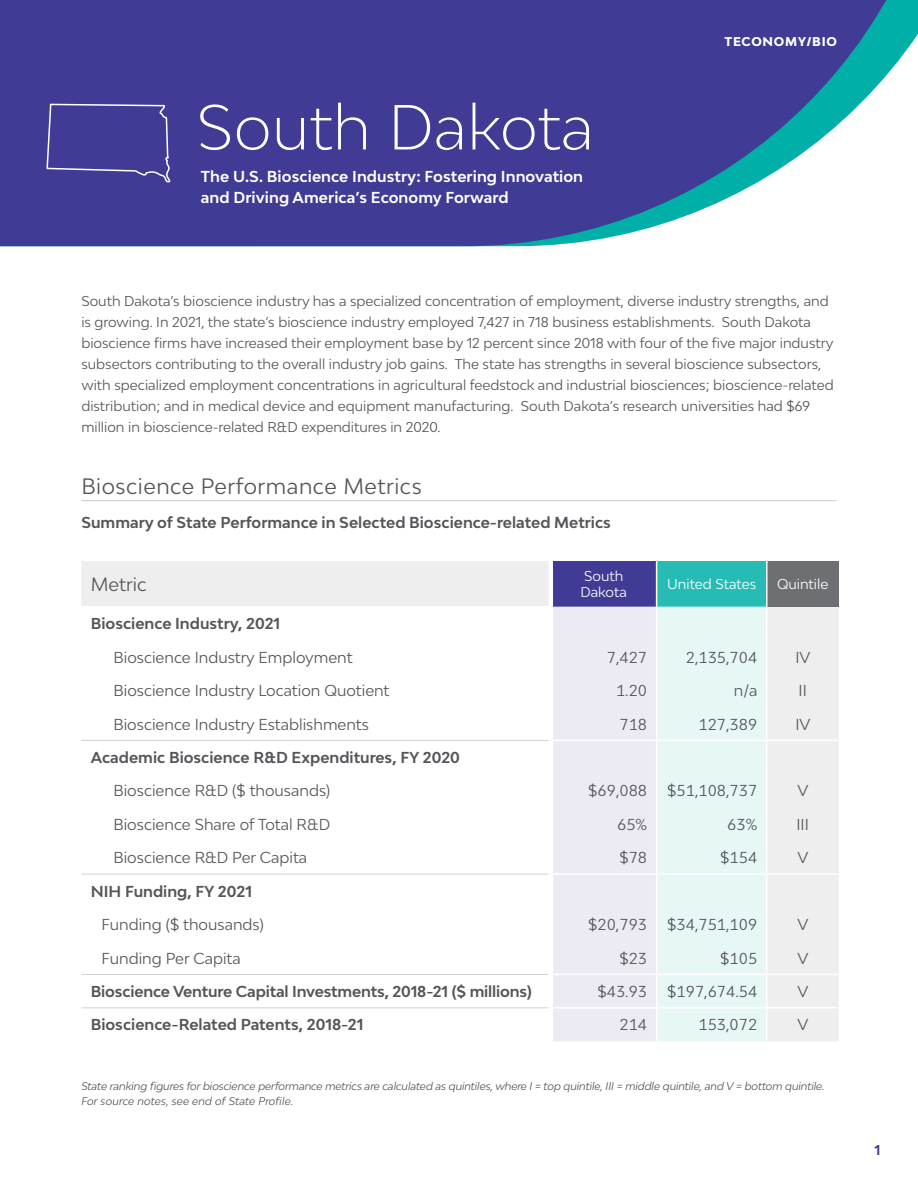
<style>
.page{position:relative;width:918px;height:1188px;background:#fff}
.page>*{position:absolute;margin:0;border:0;box-sizing:border-box;transform-origin:0 0}
.t1{font:300 60px "Bw Modelica";letter-spacing:.01em;color:#fff}
.t2{font:21px "Bw Modelica";letter-spacing:.025em;color:#54565a}
.t3{font:18px "Bw Modelica";color:#54565a}
.t4{font:15px "Bw Modelica";color:#54565a}
.t5{font:700 15px "Bw Modelica";color:#54565a}
.t6{font:700 15px/21px "Bw Modelica";letter-spacing:.005em;color:#fff}
.t7{font:13.5px/21px "Bw Modelica";color:#54565a}
.t8{font:13.5px/16.2px "Bw Modelica";color:#fff}
.t9{font:700 13.5px "Bw Modelica";color:#403b94}
.t10{font:800 12px "Bw Modelica";letter-spacing:.06em;color:#fff}
.t11{font:italic 10.5px/15px "Bw Modelica";letter-spacing:-.01em;color:#54565a}
</style>
<div class="page">
<svg style="left:0;top:0;width:918px;height:246px;fill:#403b94"></svg>
<div style="left:46px;top:23px;width:127px;height:167px;background:#403b94"></div>
<hr style="left:81px;top:500px;width:756px;height:1px;background:#ccccce">
<div style="left:81px;top:561px;width:758px;height:480px;background:#eee"></div>
<div style="left:551px;top:561px;width:106px;height:46px;background:#403b94"></div>
<div style="left:657px;top:561px;width:110px;height:46px;background:#26bcb5"></div>
<div style="left:767px;top:561px;width:72px;height:46px;background:#6e6f73"></div>
<div style="left:81px;top:607px;width:470px;height:33px;background:#fff"></div>
<div style="left:553px;top:607px;width:103px;height:434px;background:#ecebf4"></div>
<div style="left:657px;top:607px;width:109px;height:434px;background:#e6f7f6"></div>
<svg style="left:81px;top:640px;width:468px;height:100px"></svg>
<svg style="left:81px;top:741px;width:468px;height:300px"></svg>
<hr style="left:553px;top:740px;width:103px;height:1px;background:#fff">
<hr style="left:657px;top:740px;width:110px;height:1px;background:#fff">
<hr style="left:767px;top:740px;width:72px;height:1px;background:#fff">
<hr style="left:553px;top:1007px;width:103px;height:2px;background:#fff">
<hr style="left:657px;top:1007px;width:110px;height:2px;background:#fff">
<hr style="left:767px;top:1007px;width:72px;height:2px;background:#fff">
<hr style="left:553px;top:974px;width:103px;height:1px;background:#fff">
<hr style="left:657px;top:974px;width:110px;height:1px;background:#fff">
<hr style="left:767px;top:974px;width:72px;height:1px;background:#fff">
<hr style="left:553px;top:873px;width:103px;height:2px;background:#fff">
<hr style="left:657px;top:873px;width:110px;height:2px;background:#fff">
<hr style="left:767px;top:873px;width:72px;height:2px;background:#fff">
<hr style="left:656px;top:561px;width:1px;height:46px;background:#fff">
<hr style="left:766px;top:561px;width:2px;height:46px;background:#fff">
<hr style="left:656px;top:607px;width:1px;height:33px;background:#fff">
<hr style="left:656px;top:640px;width:1px;height:34px;background:#fff">
<hr style="left:656px;top:674px;width:1px;height:33px;background:#fff">
<hr style="left:656px;top:707px;width:1px;height:33px;background:#fff">
<hr style="left:656px;top:740px;width:1px;height:34px;background:#fff">
<hr style="left:656px;top:774px;width:1px;height:33px;background:#fff">
<hr style="left:656px;top:807px;width:1px;height:34px;background:#fff">
<hr style="left:656px;top:841px;width:1px;height:33px;background:#fff">
<hr style="left:656px;top:874px;width:1px;height:34px;background:#fff">
<hr style="left:656px;top:908px;width:1px;height:33px;background:#fff">
<hr style="left:656px;top:941px;width:1px;height:33px;background:#fff">
<hr style="left:656px;top:974px;width:1px;height:34px;background:#fff">
<hr style="left:656px;top:1008px;width:1px;height:33px;background:#fff">
<hr style="left:766px;top:607px;width:2px;height:33px;background:#fff">
<hr style="left:766px;top:640px;width:2px;height:34px;background:#fff">
<hr style="left:766px;top:674px;width:2px;height:33px;background:#fff">
<hr style="left:766px;top:707px;width:2px;height:33px;background:#fff">
<hr style="left:766px;top:741px;width:2px;height:33px;background:#fff">
<hr style="left:766px;top:774px;width:2px;height:33px;background:#fff">
<hr style="left:766px;top:807px;width:2px;height:34px;background:#fff">
<hr style="left:766px;top:841px;width:2px;height:32px;background:#fff">
<hr style="left:766px;top:875px;width:2px;height:33px;background:#fff">
<hr style="left:766px;top:908px;width:2px;height:33px;background:#fff">
<hr style="left:766px;top:941px;width:2px;height:33px;background:#fff">
<hr style="left:766px;top:975px;width:2px;height:32px;background:#fff">
<hr style="left:766px;top:1009px;width:2px;height:32px;background:#fff">
<hr style="left:549px;top:561px;width:4px;height:46px;background:#fff">
<hr style="left:549px;top:607px;width:4px;height:33px;background:#fff">
<hr style="left:549px;top:640px;width:4px;height:34px;background:#fff">
<hr style="left:549px;top:674px;width:4px;height:33px;background:#fff">
<hr style="left:549px;top:707px;width:4px;height:33px;background:#fff">
<hr style="left:549px;top:740px;width:4px;height:34px;background:#fff">
<hr style="left:549px;top:774px;width:4px;height:33px;background:#fff">
<hr style="left:549px;top:807px;width:4px;height:34px;background:#fff">
<hr style="left:549px;top:841px;width:4px;height:33px;background:#fff">
<hr style="left:549px;top:874px;width:4px;height:34px;background:#fff">
<hr style="left:549px;top:908px;width:4px;height:33px;background:#fff">
<hr style="left:549px;top:941px;width:4px;height:33px;background:#fff">
<hr style="left:549px;top:974px;width:4px;height:34px;background:#fff">
<hr style="left:549px;top:1008px;width:4px;height:33px;background:#fff">
<hr style="left:81px;top:740px;width:468px;height:1px;background:#cfd1d2">
<hr style="left:81px;top:874px;width:468px;height:1px;background:#cfd1d2">
<hr style="left:81px;top:974px;width:468px;height:1px;background:#cfd1d2">
<hr style="left:81px;top:1007px;width:468px;height:1px;background:#cfd1d2">
<h1 class="t1" style="left:197px;top:88px;width:399px">South Dakota</h1>
<p class="t6" style="left:201px;top:165px;width:384px">The U.S. Bioscience Industry: Fostering Innovation and Driving America’s Economy Forward</p>
<p class="t10" style="left:725px;top:34px;width:114px">TECONOMY/BIO</p>
<p class="t7" style="left:81px;top:290px;width:754px">South Dakota’s bioscience industry has a specialized concentration of employment, diverse industry strengths, and is growing. In 2021, the state’s bioscience industry employed 7,427 in 718 business establishments. South Dakota bioscience firms have increased their employment base by 12 percent since 2018 with four of the five major industry subsectors contributing to the overall industry job gains. The state has strengths in several bioscience subsectors, with specialized employment concentrations in agricultural feedstock and industrial biosciences; bioscience-related distribution; and in medical device and equipment manufacturing. South Dakota’s research universities had $69 million in bioscience-related R&amp;D expenditures in 2020.</p>
<h2 class="t2" style="left:81px;top:472px;width:342px">Bioscience Performance Metrics</h2>
<p class="t5" style="left:81px;top:513px;width:531px">Summary of State Performance in Selected Bioscience-related Metrics</p>
<h3 class="t3" style="left:91px;top:572px;width:57px">Metric</h3>
<p class="t8" style="left:580px;top:568px;width:48px">South<br>Dakota</p>
<p class="t8" style="left:667px;top:576px;width:90px">United States</p>
<p class="t8" style="left:777px;top:576px;width:53px">Quintile</p>
<p class="t5" style="left:91px;top:614px;width:191px">Bioscience Industry, 2021</p>
<p class="t4" style="left:114px;top:647px;width:241px">Bioscience Industry Employment</p>
<p class="t4" style="left:607px;top:647px;width:42px">7,427</p>
<p class="t4" style="left:686px;top:647px;width:73px">2,135,704</p>
<p class="t4" style="left:795px;top:647px;width:17px">IV</p>
<p class="t4" style="left:114px;top:681px;width:277px">Bioscience Industry Location Quotient</p>
<p class="t4" style="left:616px;top:681px;width:33px">1.20</p>
<p class="t4" style="left:734px;top:681px;width:25px">n/a</p>
<p class="t4" style="left:799px;top:681px;width:10px">II</p>
<p class="t4" style="left:114px;top:714px;width:257px">Bioscience Industry Establishments</p>
<p class="t4" style="left:619px;top:714px;width:29px">718</p>
<p class="t4" style="left:698px;top:714px;width:60px">127,389</p>
<p class="t4" style="left:795px;top:714px;width:17px">IV</p>
<p class="t5" style="left:91px;top:748px;width:371px">Academic Bioscience R&amp;D Expenditures, FY 2020</p>
<p class="t4" style="left:114px;top:781px;width:218px">Bioscience R&amp;D ($ thousands)</p>
<p class="t4" style="left:588px;top:781px;width:60px">$69,088</p>
<p class="t4" style="left:667px;top:781px;width:92px">$51,108,737</p>
<p class="t4" style="left:798px;top:781px;width:12px">V</p>
<p class="t4" style="left:114px;top:815px;width:218px">Bioscience Share of Total R&amp;D</p>
<p class="t4" style="left:617px;top:815px;width:31px">65%</p>
<p class="t4" style="left:727px;top:815px;width:31px">63%</p>
<p class="t4" style="left:796px;top:815px;width:14px">III</p>
<p class="t4" style="left:113px;top:848px;width:195px">Bioscience R&amp;D Per Capita</p>
<p class="t4" style="left:619px;top:848px;width:29px">$78</p>
<p class="t4" style="left:720px;top:848px;width:39px">$154</p>
<p class="t4" style="left:798px;top:848px;width:12px">V</p>
<p class="t5" style="left:91px;top:881px;width:163px">NIH Funding, FY 2021</p>
<p class="t4" style="left:102px;top:915px;width:164px">Funding ($ thousands)</p>
<p class="t4" style="left:588px;top:915px;width:60px">$20,793</p>
<p class="t4" style="left:667px;top:915px;width:92px">$34,751,109</p>
<p class="t4" style="left:798px;top:915px;width:12px">V</p>
<p class="t4" style="left:102px;top:948px;width:141px">Funding Per Capita</p>
<p class="t4" style="left:619px;top:948px;width:29px">$23</p>
<p class="t4" style="left:720px;top:948px;width:39px">$105</p>
<p class="t4" style="left:798px;top:948px;width:12px">V</p>
<p class="t5" style="left:91px;top:982px;width:443px">Bioscience Venture Capital Investments, 2018-21 ($ millions)</p>
<p class="t4" style="left:597px;top:982px;width:51px">$43.93</p>
<p class="t4" style="left:667px;top:982px;width:91px">$197,674.54</p>
<p class="t4" style="left:798px;top:982px;width:12px">V</p>
<p class="t5" style="left:91px;top:1015px;width:274px">Bioscience-Related Patents, 2018-21</p>
<p class="t4" style="left:619px;top:1015px;width:29px">214</p>
<p class="t4" style="left:698px;top:1015px;width:60px">153,072</p>
<p class="t4" style="left:798px;top:1015px;width:12px">V</p>
<p class="t11" style="left:81px;top:1078px;width:745px">State ranking figures for bioscience performance metrics are calculated as quintiles, where I = top quintile, III = middle quintile, and V = bottom quintile.<br>For source notes, see end of State Profile.</p>
<p class="t9" style="left:874px;top:1141px;width:8px">1</p>
</div>
